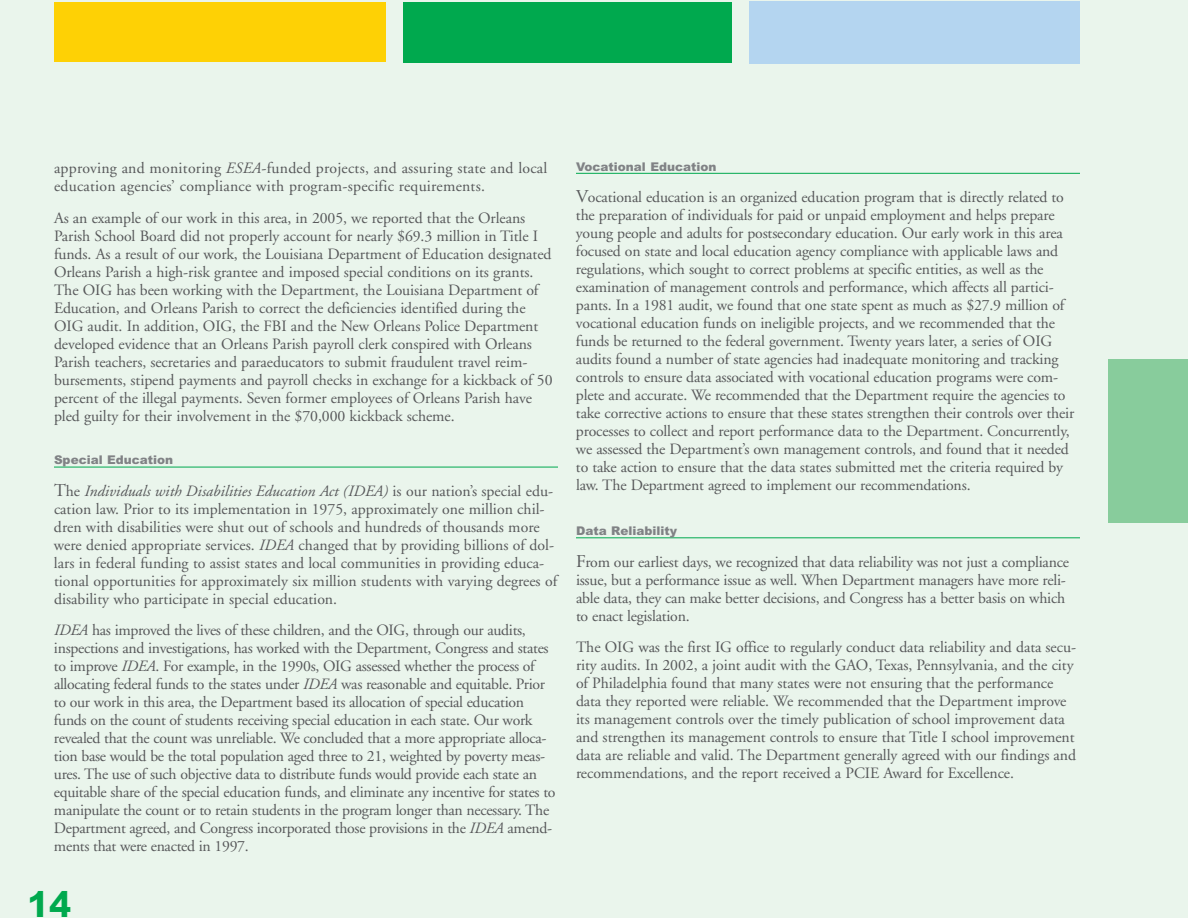
<style>
.page{position:relative;width:1188px;height:918px;background:#eaf5ec}
.page>*{position:absolute;margin:0;border:0;box-sizing:border-box;transform-origin:0 0}
.t1{font:800 36px "Arial";color:#00a94e}
.t2{font:15.75px/18px "Adobe Garamond";letter-spacing:-.01em;color:#57585a}
.t3{font:15.75px/18px "Adobe Garamond";letter-spacing:.015em;color:#57585a}
.t4{font:900 12px "Arial";color:#808285}
.s1{font-style:italic}
.s2{font-size:18px}
</style>
<div class="page">
<hr style="left:54px;top:467px;width:504px;height:1px;background:#00a94e">
<hr style="left:576px;top:173px;width:504px;height:1px;background:#00a94e">
<hr style="left:576px;top:537px;width:504px;height:1px;background:#00a94e">
<div style="left:749px;top:2px;width:331px;height:62px;background:#b4d5f0"></div>
<div style="left:403px;top:2px;width:329px;height:61px;background:#00a94e"></div>
<div style="left:54px;top:2px;width:331px;height:60px;background:#fed105"></div>
<div style="left:1109px;top:359px;width:79px;height:164px;background:#88cc9c"></div>
<p class="t3" style="left:54px;top:161px;width:495px">approving and monitoring <span class="s1">ESEA</span>-funded projects, and assuring state and local education agencies’ compliance with program-specific requirements.</p>
<p class="t2" style="left:54px;top:210px;width:500px">As an example of our work in this area, in 2005, we reported that the Orleans Parish School Board did not properly account for nearly $69.3 million in Title I funds. As a result of our work, the Louisiana Department of Education designated Orleans Parish a high-risk grantee and imposed special conditions on its grants.<br>The OIG has been working with the Department, the Louisiana Department of Education, and Orleans Parish to correct the deficiencies identified during the OIG audit. In addition, OIG, the FBI and the New Orleans Police Department developed evidence that an Orleans Parish payroll clerk conspired with Orleans Parish teachers, secretaries and paraeducators to submit fraudulent travel reim&shy;bursements, stipend payments and payroll checks in exchange for a kickback of 50 percent of the illegal payments. Seven former employees of Orleans Parish have pled guilty for their involvement in the $70,000 kickback scheme.</p>
<p class="t4" style="left:54px;top:453px;width:121px">Special Education</p>
<p class="t2" style="left:54px;top:483px;width:505px"><span class="s2">T</span>he <span class="s1">Individuals with Disabilities Education Act (IDEA)</span> is our nation’s special edu&shy;cation law. Prior to its implementation in 1975, approximately one million chil&shy;dren with disabilities were shut out of schools and hundreds of thousands more were denied appropriate services. <span class="s1">IDEA</span> changed that by providing billions of dol&shy;lars in federal funding to assist states and local communities in providing educa&shy;tional opportunities for approximately six million students with varying degrees of disability who participate in special education.</p>
<p class="t2" style="left:54px;top:623px;width:503px"><span class="s1">IDEA</span> has improved the lives of these children, and the OIG, through our audits, inspections and investigations, has worked with the Department, Congress and states to improve <span class="s1">IDEA</span>. For example, in the 1990s, OIG assessed whether the process of allocating federal funds to the states under <span class="s1">IDEA</span> was reasonable and equitable. Prior to our work in this area, the Department based its allocation of special education funds on the count of students receiving special education in each state. Our work revealed that the count was unreliable. We concluded that a more appropriate alloca&shy;tion base would be the total population aged three to 21, weighted by poverty meas&shy;ures. The use of such objective data to distribute funds would provide each state an equitable share of the special education funds, and eliminate any incentive for states to manipulate the count or to retain students in the program longer than necessary. The Department agreed, and Congress incorporated those provisions in the <span class="s1">IDEA</span> amend&shy;ments that were enacted in 1997.</p>
<h1 class="t1" style="left:27px;top:883px;width:46px">14</h1>
<p class="t4" style="left:576px;top:159px;width:142px">Vocational Education</p>
<p class="t2" style="left:576px;top:189px;width:500px"><span class="s2">V</span>ocational education is an organized education program that is directly related to the preparation of individuals for paid or unpaid employment and helps prepare young people and adults for postsecondary education. Our early work in this area focused on state and local education agency compliance with applicable laws and regulations, which sought to correct problems at specific entities, as well as the examination of management controls and performance, which affects all partici&shy;pants. In a 1981 audit, we found that one state spent as much as $27.9 million of vocational education funds on ineligible projects, and we recommended that the funds be returned to the federal government. Twenty years later, a series of OIG audits found a number of state agencies had inadequate monitoring and tracking controls to ensure data associated with vocational education programs were com&shy;plete and accurate. We recommended that the Department require the agencies to take corrective actions to ensure that these states strengthen their controls over their processes to collect and report performance data to the Department. Concurrently, we assessed the Department’s own management controls, and found that it needed to take action to ensure that the data states submitted met the criteria required by law. The Department agreed to implement our recommendations.</p>
<p class="t4" style="left:576px;top:524px;width:103px">Data Reliability</p>
<p class="t2" style="left:576px;top:554px;width:495px"><span class="s2">F</span>rom our earliest days, we recognized that data reliability was not just a compliance issue, but a performance issue as well. When Department managers have more reli&shy;able data, they can make better decisions, and Congress has a better basis on which to enact legislation.</p>
<p class="t2" style="left:576px;top:639px;width:502px">The OIG was the first IG office to regularly conduct data reliability and data secu&shy;rity audits. In 2002, a joint audit with the GAO, Texas, Pennsylvania, and the city of Philadelphia found that many states were not ensuring that the performance data they reported were reliable. We recommended that the Department improve its management controls over the timely publication of school improvement data and strengthen its management controls to ensure that Title I school improvement data are reliable and valid. The Department generally agreed with our findings and recommendations, and the report received a PCIE Award for Excellence.</p>
</div>
